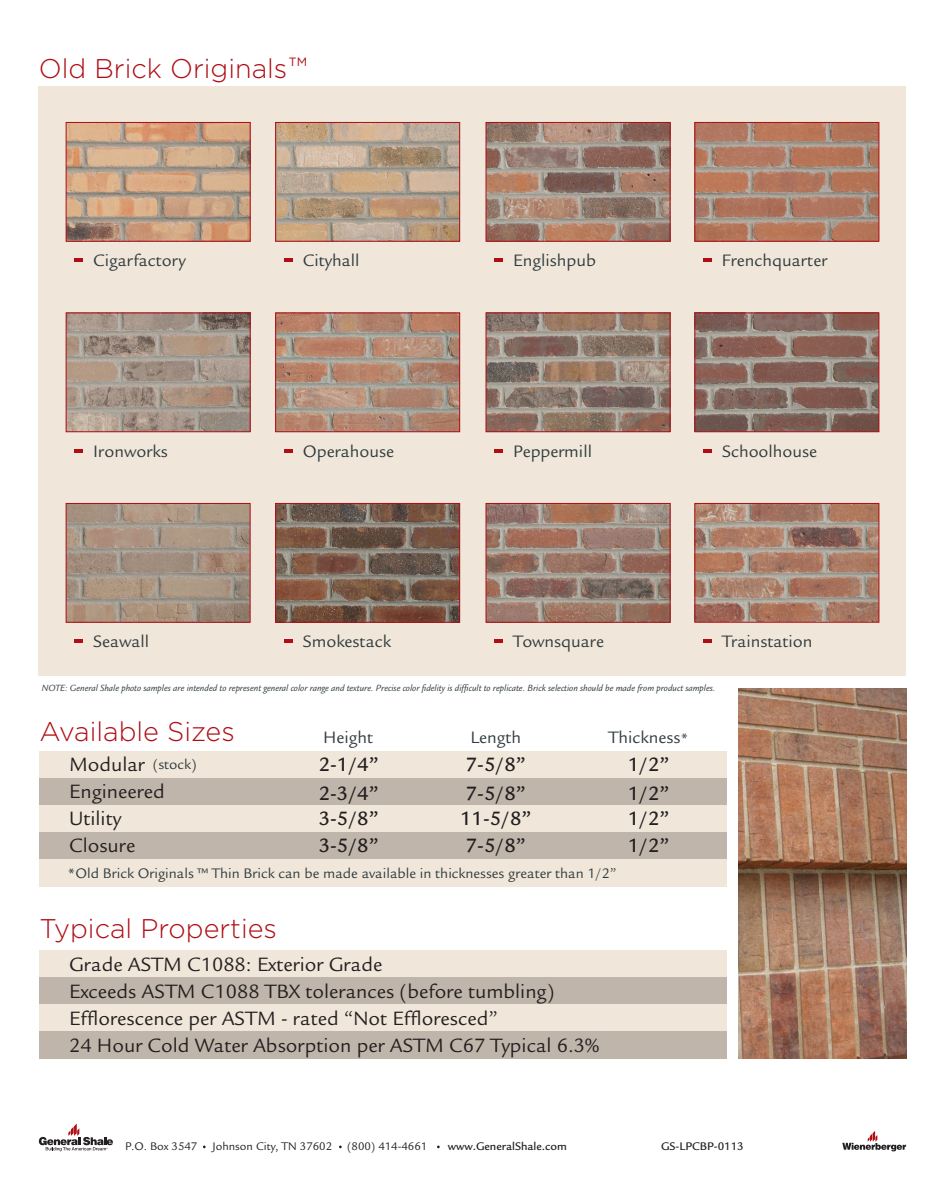
<style>
.page{position:relative;width:945px;height:1188px;background:#fff}
.page>*{position:absolute;margin:0;border:0;box-sizing:border-box;transform-origin:0 0}
.t1{font:300 27px "Gotham";color:#b00d15}
.t2{font:21px "Legacy Sans Std";color:#231f20}
.t3{font:500 21px "Legacy Sans Std";color:#231f20}
.t4{font:18px "Legacy Sans Std";color:#303b3f}
.t5{font:15px "Legacy Sans Std";color:#303b3f}
.t6{font:12px "Legacy Sans Std";color:#231f20}
.t7{font:500 12px "Legacy Sans Std";color:#231f20}
.t8{font:12px "Gotham";color:#b00d15}
.t9{font:italic 9.75px "Legacy Sans Std";color:#303b3f}
.s1{font-size:15px}
</style>
<div class="page">
<div style="left:39px;top:87px;width:867px;height:589px;background:#f0e7da"></div>
<img style="left:68px;top:124px;width:180px;height:115px">
<div style="left:66px;top:122px;width:184px;height:119px;border:1px solid #b00d15"></div>
<img style="left:277px;top:124px;width:181px;height:115px">
<div style="left:275px;top:122px;width:185px;height:119px;border:1px solid #b00d15"></div>
<img style="left:488px;top:124px;width:180px;height:115px">
<div style="left:486px;top:122px;width:184px;height:119px;border:1px solid #b00d15"></div>
<img style="left:697px;top:124px;width:180px;height:115px">
<div style="left:695px;top:122px;width:184px;height:119px;border:1px solid #b00d15"></div>
<img style="left:68px;top:315px;width:180px;height:115px">
<div style="left:66px;top:313px;width:184px;height:119px;border:1px solid #b00d15"></div>
<img style="left:277px;top:315px;width:181px;height:115px">
<div style="left:275px;top:313px;width:185px;height:119px;border:1px solid #b00d15"></div>
<img style="left:488px;top:315px;width:180px;height:115px">
<div style="left:486px;top:313px;width:184px;height:119px;border:1px solid #b00d15"></div>
<img style="left:697px;top:315px;width:180px;height:115px">
<div style="left:695px;top:313px;width:184px;height:119px;border:1px solid #b00d15"></div>
<img style="left:68px;top:505px;width:180px;height:115px">
<div style="left:66px;top:503px;width:184px;height:119px;border:1px solid #b00d15"></div>
<img style="left:277px;top:505px;width:181px;height:115px">
<div style="left:275px;top:503px;width:185px;height:119px;border:1px solid #b00d15"></div>
<img style="left:488px;top:505px;width:180px;height:115px">
<div style="left:486px;top:503px;width:184px;height:119px;border:1px solid #b00d15"></div>
<img style="left:697px;top:505px;width:180px;height:115px">
<div style="left:695px;top:503px;width:184px;height:119px;border:1px solid #b00d15"></div>
<svg style="left:74px;top:258px;width:9px;height:4px"></svg>
<svg style="left:284px;top:258px;width:8px;height:4px"></svg>
<svg style="left:494px;top:258px;width:9px;height:4px"></svg>
<svg style="left:703px;top:258px;width:9px;height:4px"></svg>
<svg style="left:74px;top:449px;width:9px;height:3px"></svg>
<svg style="left:284px;top:449px;width:8px;height:3px"></svg>
<svg style="left:494px;top:449px;width:9px;height:3px"></svg>
<svg style="left:703px;top:449px;width:9px;height:3px"></svg>
<svg style="left:74px;top:639px;width:9px;height:4px"></svg>
<svg style="left:284px;top:639px;width:8px;height:4px"></svg>
<svg style="left:494px;top:639px;width:9px;height:4px"></svg>
<svg style="left:703px;top:639px;width:9px;height:4px"></svg>
<svg style="left:842px;top:1131px;width:64px;height:20px"></svg>
<svg style="left:39px;top:1124px;width:74px;height:27px"></svg>
<div style="left:39px;top:751px;width:688px;height:27px;background:#f0e7da"></div>
<div style="left:39px;top:778px;width:688px;height:27px;background:#c0b5aa"></div>
<div style="left:39px;top:805px;width:688px;height:27px;background:#f0e7da"></div>
<div style="left:39px;top:832px;width:688px;height:27px;background:#c0b5aa"></div>
<div style="left:39px;top:859px;width:688px;height:27px;background:#f0e7da"></div>
<div style="left:39px;top:951px;width:688px;height:27px;background:#f0e7da"></div>
<div style="left:39px;top:978px;width:688px;height:27px;background:#c0b5aa"></div>
<div style="left:39px;top:1005px;width:688px;height:27px;background:#f0e7da"></div>
<div style="left:39px;top:1032px;width:688px;height:27px;background:#c0b5aa"></div>
<img style="left:739px;top:689px;width:167px;height:370px">
<p class="t8" style="left:289px;top:54px;width:20px">TM</p>
<p class="t1" style="left:39px;top:51px;width:250px">Old Brick Originals</p>
<p class="t4" style="left:93px;top:251px;width:94px">Cigarfactory</p>
<p class="t4" style="left:303px;top:251px;width:58px">Cityhall</p>
<p class="t4" style="left:513px;top:251px;width:85px">Englishpub</p>
<p class="t4" style="left:722px;top:251px;width:107px">Frenchquarter</p>
<p class="t4" style="left:93px;top:441px;width:76px">Ironworks</p>
<p class="t4" style="left:303px;top:441px;width:93px">Operahouse</p>
<p class="t4" style="left:513px;top:441px;width:80px">Peppermill</p>
<p class="t4" style="left:722px;top:441px;width:97px">Schoolhouse</p>
<p class="t4" style="left:93px;top:632px;width:57px">Seawall</p>
<p class="t4" style="left:303px;top:632px;width:90px">Smokestack</p>
<p class="t4" style="left:513px;top:632px;width:93px">Townsquare</p>
<p class="t4" style="left:722px;top:632px;width:92px">Trainstation</p>
<p class="t9" style="left:42px;top:682px;width:675px">NOTE: General Shale photo samples are intended to represent general color range and texture. Precise color fidelity is difficult to replicate. Brick selection should be made from product samples.</p>
<p class="t1" style="left:39px;top:714px;width:197px">Available Sizes</p>
<p class="t4" style="left:323px;top:728px;width:51px">Height</p>
<p class="t4" style="left:470px;top:728px;width:52px">Length</p>
<p class="t4" style="left:609px;top:728px;width:82px">Thickness<span class="s1">*</span></p>
<p class="t2" style="left:69px;top:753px;width:77px">Modular</p>
<p class="t3" style="left:319px;top:753px;width:61px">2-1/4”</p>
<p class="t3" style="left:466px;top:753px;width:61px">7-5/8”</p>
<p class="t3" style="left:628px;top:753px;width:43px">1/2”</p>
<p class="t5" style="left:153px;top:756px;width:45px">(stock)</p>
<p class="t2" style="left:69px;top:780px;width:97px">Engineered</p>
<p class="t3" style="left:319px;top:781px;width:61px">2-3/4”</p>
<p class="t3" style="left:466px;top:781px;width:61px">7-5/8”</p>
<p class="t3" style="left:628px;top:781px;width:43px">1/2”</p>
<p class="t2" style="left:69px;top:807px;width:54px">Utility</p>
<p class="t3" style="left:319px;top:807px;width:61px">3-5/8”</p>
<p class="t3" style="left:460px;top:807px;width:73px">11-5/8”</p>
<p class="t3" style="left:628px;top:807px;width:43px">1/2”</p>
<p class="t2" style="left:69px;top:834px;width:68px">Closure</p>
<p class="t3" style="left:319px;top:834px;width:61px">3-5/8”</p>
<p class="t3" style="left:466px;top:834px;width:61px">7-5/8”</p>
<p class="t3" style="left:628px;top:834px;width:43px">1/2”</p>
<p class="t5" style="left:67px;top:865px;width:551px">*Old Brick Originals ™ Thin Brick can be made available in thicknesses greater than 1/2”</p>
<p class="t1" style="left:39px;top:911px;width:239px">Typical Properties</p>
<p class="t2" style="left:69px;top:952px;width:315px">Grade ASTM C1088: Exterior Grade</p>
<p class="t2" style="left:69px;top:979px;width:487px">Exceeds ASTM C1088 TBX tolerances (before tumbling)</p>
<p class="t2" style="left:69px;top:1006px;width:430px">Efflorescence per ASTM - rated “Not Effloresced”</p>
<p class="t2" style="left:69px;top:1033px;width:532px">24 Hour Cold Water Absorption per ASTM C67 Typical 6.3%</p>
<p class="t6" style="left:125px;top:1140px;width:74px">P.O. Box 3547</p>
<p class="t6" style="left:212px;top:1140px;width:216px">Johnson City, TN 37602 (800) 414-4661</p>
<p class="t7" style="left:448px;top:1140px;width:120px">www.GeneralShale.com</p>
<p class="t7" style="left:661px;top:1140px;width:84px">GS-LPCBP-0113</p>
</div>
